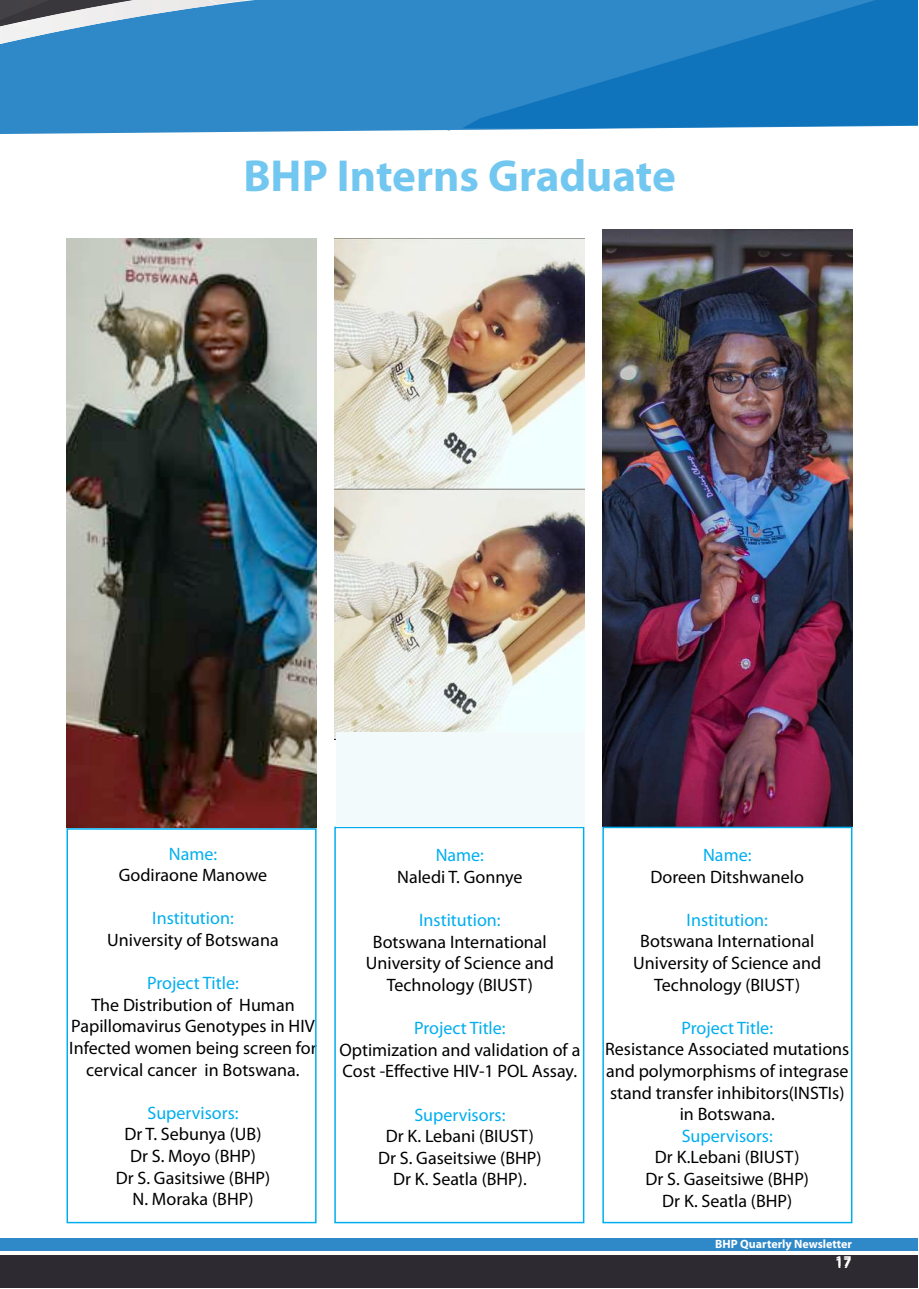
<style>
.page{position:relative;width:919px;height:1289px;background:#fff}
.page>*{position:absolute;margin:0;border:0;box-sizing:border-box;transform-origin:0 0}
.t1{font:700 45px "Myriad Pro";color:#72c7f0}
.t2{font:18px/21.6px "Myriad Pro";color:#000;text-align:center}
.t3{font:18px "Myriad Pro";color:#00aeef}
.t4{font:600 15px "Myriad Pro";color:#fff}
.t5{font:700 12px "Myriad Pro";color:#fff}
</style>
<div class="page">
<div style="left:0;top:0;width:668px;height:134px;background:#2f88c7"></div>
<img style="left:11px;top:0;width:206px;height:33px">
<img style="left:0;top:0;width:50px;height:20px">
<svg style="left:0;top:21px;width:11px;height:3px"></svg>
<img style="left:0;top:24px;width:49px;height:20px">
<svg style="left:462px;top:0;width:455px;height:128px;background:#1e7dc1"></svg>
<img style="left:210px;top:0;width:39px;height:4px">
<div style="left:0;top:1254px;width:917px;height:33px;background:#2d2b31"></div>
<div style="left:0;top:1238px;width:917px;height:12px;background:#2f88c7"></div>
<img style="left:67px;top:238px;width:249px;height:589px">
<img style="left:602px;top:230px;width:250px;height:596px">
<div style="left:66px;top:828px;width:250px;height:395px;border:2px solid #00aeef"></div>
<div style="left:334px;top:826px;width:250px;height:397px;border:2px solid #00aeef"></div>
<div style="left:602px;top:826px;width:250px;height:397px;border:2px solid #00aeef"></div>
<img style="left:334px;top:238px;width:250px;height:502px">
<div style="left:336px;top:731px;width:248px;height:95px;background:#f2fafc"></div>
<h1 class="t1" style="left:243px;top:146px;width:434px">BHP Interns Graduate</h1>
<p class="t3" style="left:169px;top:842px;width:50px">Name:</p>
<p class="t2" style="left:119px;top:864px;width:150px">Godiraone Manowe</p>
<p class="t3" style="left:152px;top:907px;width:83px">Institution:</p>
<p class="t2" style="left:107px;top:928px;width:173px">University of Botswana</p>
<p class="t3" style="left:147px;top:972px;width:93px">Project Title:</p>
<p class="t2" style="left:69px;top:993px;width:249px">The Distribution of Human<br>Papillomavirus Genotypes in HIV<br>Infected women being screen for cervical cancer in Botswana.</p>
<p class="t3" style="left:147px;top:1101px;width:93px">Supervisors:</p>
<p class="t2" style="left:116px;top:1123px;width:156px">Dr T. Sebunya (UB)<br>Dr S. Moyo (BHP)<br>Dr S. Gasitsiwe (BHP)<br>N. Moraka (BHP)</p>
<p class="t3" style="left:435px;top:844px;width:50px">Name:</p>
<p class="t2" style="left:397px;top:865px;width:127px">Naledi T. Gonnye</p>
<p class="t3" style="left:419px;top:908px;width:83px">Institution:</p>
<p class="t2" style="left:366px;top:930px;width:189px">Botswana International<br>University of Science and<br>Technology (BIUST)</p>
<p class="t3" style="left:414px;top:1016px;width:93px">Project Title:</p>
<p class="t2" style="left:339px;top:1038px;width:242px;text-align:left">Optimization and validation of a<br>Cost -Effective HIV-1 POL Assay.</p>
<p class="t3" style="left:414px;top:1103px;width:93px">Supervisors:</p>
<p class="t2" style="left:378px;top:1124px;width:165px">Dr K. Lebani (BIUST)<br>Dr S. Gaseitsiwe (BHP)<br>Dr K. Seatla (BHP).</p>
<p class="t3" style="left:703px;top:843px;width:50px">Name:</p>
<p class="t2" style="left:650px;top:865px;width:155px">Doreen Ditshwanelo</p>
<p class="t3" style="left:686px;top:908px;width:83px">Institution:</p>
<p class="t2" style="left:633px;top:930px;width:189px">Botswana International<br>University of Science and<br>Technology (BIUST)</p>
<p class="t3" style="left:681px;top:1016px;width:93px">Project Title:</p>
<p class="t2" style="left:605px;top:1038px;width:246px">Resistance Associated mutations and polymorphisms of integrase stand transfer inhibitors(INSTIs) in Botswana.</p>
<p class="t3" style="left:681px;top:1124px;width:93px">Supervisors:</p>
<p class="t2" style="left:645px;top:1146px;width:165px">Dr K.Lebani (BIUST)<br>Dr S. Gaseitsiwe (BHP)<br>Dr K. Seatla (BHP)</p>
<p class="t5" style="left:715px;top:1236px;width:138px">BHP Quarterly Newsletter</p>
<p class="t4" style="left:835px;top:1252px;width:18px">1717</p>
</div>
